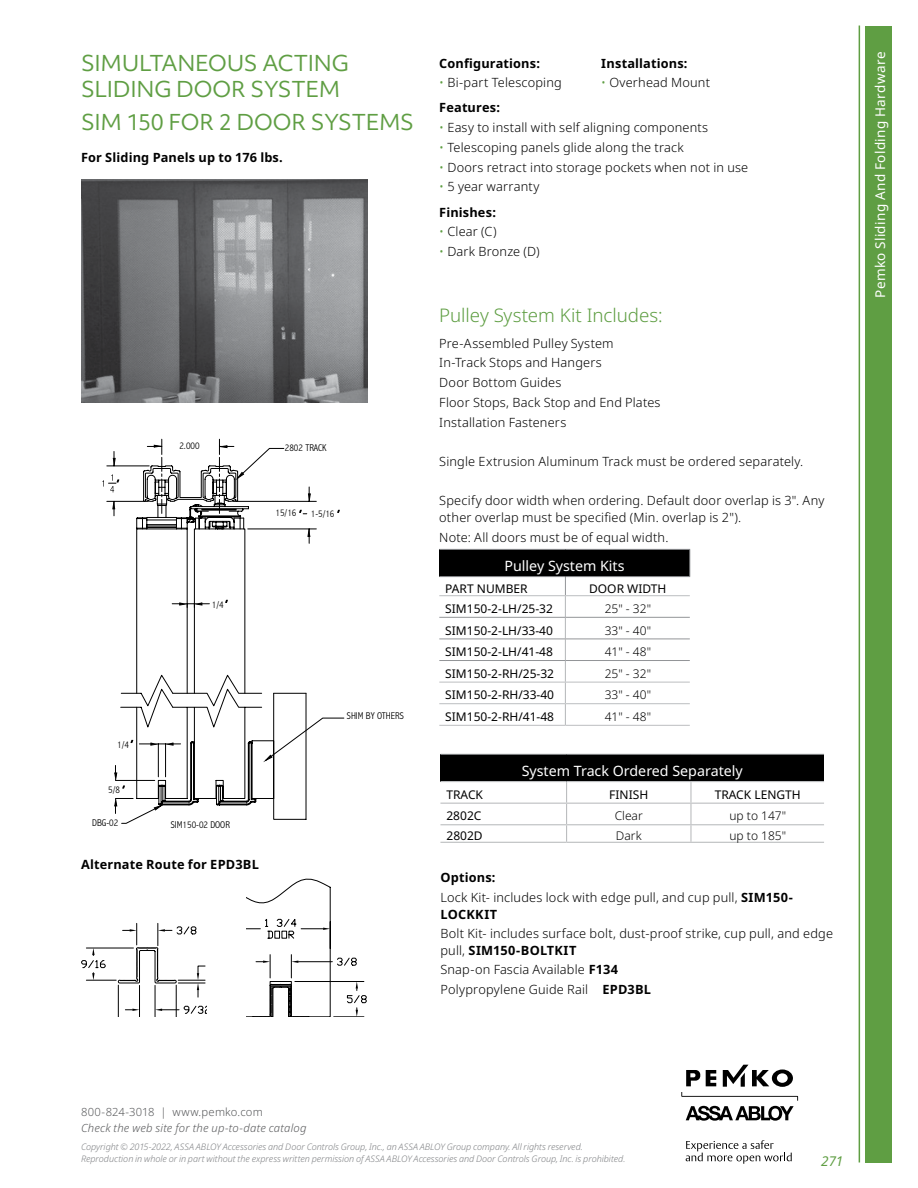
<style>
.page{position:relative;width:918px;height:1188px;background:#fff}
.page>*{position:absolute;margin:0;border:0;box-sizing:border-box;transform-origin:0 0}
.t1{font:21px/26.2px "Objektiv Mk 2";letter-spacing:-.015em;color:#5f9e43}
.t2{font:300 18.75px "Noto Sans";letter-spacing:-.005em;color:#5f9e43}
.t3{font:14.25px "Noto Sans";color:#fff}
.t4{font:13.5px "Noto Sans";letter-spacing:.025em;color:#fff}
.t5{font:italic 13.5px "Noto Sans";color:#5f9e43}
.t6{font:300 12.75px/19.8px "Noto Sans";letter-spacing:.015em;color:#000}
.t7{font:700 12.75px "Noto Sans";letter-spacing:.01em;color:#000}
.t8{font:12px "Noto Sans";color:#000}
.t9{font:300 12px "Noto Sans";color:#000}
.t10{font:italic 300 11.25px "Noto Sans";letter-spacing:.015em;color:#58595b}
.t11{font:300 11.25px "Noto Sans";letter-spacing:.02em;color:#58595b}
.t12{font:300 condensed 9.9px "Abadi";color:#000}
.t13{font:italic 300 9px/12px "Noto Sans";letter-spacing:-.005em;color:#808285}
.s1{color:#5f9e43}
.s2{font-weight:700}
</style>
<div class="page">
<hr style="left:859px;top:26px;width:1px;height:1136px;background:#5f9e43">
<div style="left:865px;top:26px;width:27px;height:1136px;background:#5f9e43"></div>
<svg style="left:686px;top:1140px;width:106px;height:24px"></svg>
<svg style="left:681px;top:1065px;width:117px;height:56px"></svg>
<div style="left:439px;top:549px;width:251px;height:28px;background:#000"></div>
<hr style="left:439px;top:549px;width:126px;height:1px;background:#939598">
<hr style="left:565px;top:549px;width:125px;height:1px;background:#939598">
<svg style="left:689px;top:550px;width:1px;height:26px"></svg>
<svg style="left:565px;top:577px;width:1px;height:148px"></svg>
<hr style="left:439px;top:576px;width:126px;height:1px;background:#939598">
<hr style="left:565px;top:576px;width:125px;height:1px;background:#939598">
<hr style="left:439px;top:617px;width:126px;height:1px;background:#939598">
<hr style="left:565px;top:617px;width:125px;height:1px;background:#939598">
<hr style="left:439px;top:639px;width:126px;height:1px;background:#939598">
<hr style="left:565px;top:639px;width:125px;height:1px;background:#939598">
<hr style="left:439px;top:660px;width:126px;height:1px;background:#939598">
<hr style="left:565px;top:660px;width:125px;height:1px;background:#939598">
<hr style="left:439px;top:595px;width:126px;height:1px;background:#bcbec0">
<hr style="left:565px;top:595px;width:125px;height:1px;background:#bcbec0">
<hr style="left:439px;top:682px;width:126px;height:1px;background:#bcbec0">
<hr style="left:565px;top:682px;width:125px;height:1px;background:#bcbec0">
<hr style="left:439px;top:703px;width:126px;height:1px;background:#bcbec0">
<hr style="left:565px;top:703px;width:125px;height:1px;background:#bcbec0">
<hr style="left:439px;top:725px;width:126px;height:1px;background:#bcbec0">
<hr style="left:565px;top:725px;width:125px;height:1px;background:#bcbec0">
<hr style="left:107px;top:466px;width:42px;height:1px;background:#000">
<hr style="left:107px;top:501px;width:41px;height:1px;background:#000">
<svg style="left:136px;top:789px;width:171px;height:31px"></svg>
<svg style="left:114px;top:798px;width:51px;height:26px"></svg>
<svg style="left:108px;top:482px;width:199px;height:307px"></svg>
<svg style="left:110px;top:439px;width:235px;height:342px"></svg>
<div style="left:440px;top:754px;width:384px;height:28px;background:#000"></div>
<hr style="left:440px;top:754px;width:127px;height:1px;background:#939598">
<hr style="left:567px;top:754px;width:124px;height:1px;background:#939598">
<hr style="left:691px;top:754px;width:133px;height:1px;background:#939598">
<hr style="left:690px;top:782px;width:2px;height:21px;background:#bcbec0">
<hr style="left:440px;top:803px;width:127px;height:1px;background:#bcbec0">
<hr style="left:567px;top:803px;width:124px;height:1px;background:#bcbec0">
<hr style="left:691px;top:803px;width:133px;height:1px;background:#bcbec0">
<hr style="left:690px;top:804px;width:2px;height:20px;background:#bcbec0">
<hr style="left:440px;top:824px;width:127px;height:1px;background:#bcbec0">
<hr style="left:567px;top:824px;width:124px;height:1px;background:#bcbec0">
<svg style="left:566px;top:782px;width:1px;height:60px"></svg>
<hr style="left:691px;top:824px;width:133px;height:1px;background:#bcbec0">
<svg style="left:690px;top:825px;width:2px;height:17px"></svg>
<hr style="left:440px;top:842px;width:127px;height:1px;background:#bcbec0">
<hr style="left:567px;top:842px;width:124px;height:1px;background:#bcbec0">
<hr style="left:691px;top:842px;width:133px;height:1px;background:#bcbec0">
<hr style="left:440px;top:781px;width:127px;height:1px;background:#bcbec0">
<hr style="left:567px;top:781px;width:124px;height:1px;background:#bcbec0">
<hr style="left:691px;top:781px;width:133px;height:1px;background:#bcbec0">
<svg style="left:81px;top:923px;width:125px;height:94px"></svg>
<svg style="left:246px;top:879px;width:121px;height:138px"></svg>
<img style="left:81px;top:180px;width:286px;height:223px">
<h1 class="t1" style="left:81px;top:50px;width:269px">SIMULTANEOUS ACTING<br>SLIDING DOOR SYSTEM</h1>
<h1 class="t1" style="left:81px;top:109px;width:334px">SIM 150 FOR 2 DOOR SYSTEMS</h1>
<p class="t7" style="left:81px;top:148px;width:203px">For Sliding Panels up to 176 lbs.</p>
<p class="t12" style="left:179px;top:440px;width:22px">2.000</p>
<p class="t12" style="left:285px;top:442px;width:43px">2802 TRACK</p>
<p class="t12" style="left:212px;top:598px;width:13px">1/4</p>
<p class="t12" style="left:275px;top:507px;width:22px">15/16</p>
<p class="t12" style="left:311px;top:507px;width:25px">1-5/16</p>
<p class="t12" style="left:117px;top:739px;width:13px">1/4</p>
<p class="t12" style="left:108px;top:784px;width:13px">5/8</p>
<p class="t12" style="left:92px;top:817px;width:28px">DBG-02</p>
<p class="t12" style="left:171px;top:819px;width:61px">SIM150-02 DOOR</p>
<p class="t7" style="left:81px;top:855px;width:180px">Alternate Route for EPD3BL</p>
<p class="t12" style="left:347px;top:710px;width:59px">SHIM BY OTHERS</p>
<p class="t7" style="left:439px;top:54px;width:102px">Configurations:</p>
<p class="t7" style="left:601px;top:54px;width:88px">Installations:</p>
<p class="t6" style="left:439px;top:73px;width:124px"><span class="s1">•</span> Bi-part Telescoping</p>
<p class="t6" style="left:601px;top:73px;width:110px"><span class="s1">•</span> Overhead Mount</p>
<p class="t7" style="left:439px;top:99px;width:62px">Features:</p>
<p class="t6" style="left:439px;top:118px;width:270px"><span class="s1">•</span> Easy to install with self aligning components</p>
<p class="t6" style="left:439px;top:138px;width:246px"><span class="s1">•</span> Telescoping panels glide along the track</p>
<p class="t6" style="left:439px;top:157px;width:310px"><span class="s1">•</span> Doors retract into storage pockets when not in use</p>
<p class="t6" style="left:439px;top:174px;width:102px;line-height:25.2px"><span class="s1">•</span> 5 year warranty<br><span class="s2">Finishes:</span></p>
<p class="t6" style="left:439px;top:222px;width:59px"><span class="s1">•</span> Clear (C)</p>
<p class="t6" style="left:439px;top:242px;width:102px"><span class="s1">•</span> Dark Bronze (D)</p>
<h2 class="t2" style="left:439px;top:302px;width:225px">Pulley System Kit Includes:</h2>
<p class="t6" style="left:439px;top:333px;width:223px">Pre-Assembled Pulley System<br>In-Track Stops and Hangers<br>Door Bottom Guides<br>Floor Stops, Back Stop and End Plates<br>Installation Fasteners</p>
<p class="t6" style="left:439px;top:452px;width:366px">Single Extrusion Aluminum Track must be ordered separately.</p>
<p class="t6" style="left:439px;top:493px;width:387px;line-height:16.5px">Specify door width when ordering. Default door overlap is 3". Any other overlap must be specified (Min. overlap is 2").</p>
<p class="t6" style="left:439px;top:528px;width:231px">Note: All doors must be of equal width.</p>
<p class="t3" style="left:505px;top:555px;width:122px">Pulley System Kits</p>
<p class="t8" style="left:445px;top:580px;width:84px">PART NUMBER</p>
<p class="t8" style="left:589px;top:580px;width:79px">DOOR WIDTH</p>
<p class="t8" style="left:445px;top:600px;width:109px">SIM150-2-LH/25-32</p>
<p class="t9" style="left:605px;top:600px;width:48px">25" - 32"</p>
<p class="t8" style="left:445px;top:622px;width:109px">SIM150-2-LH/33-40</p>
<p class="t9" style="left:605px;top:622px;width:48px">33" - 40"</p>
<p class="t8" style="left:445px;top:643px;width:109px">SIM150-2-LH/41-48</p>
<p class="t9" style="left:605px;top:643px;width:48px">41" - 48"</p>
<p class="t8" style="left:445px;top:665px;width:110px">SIM150-2-RH/25-32</p>
<p class="t9" style="left:605px;top:665px;width:48px">25" - 32"</p>
<p class="t8" style="left:445px;top:687px;width:110px">SIM150-2-RH/33-40</p>
<p class="t9" style="left:605px;top:687px;width:48px">33" - 40"</p>
<p class="t8" style="left:445px;top:708px;width:110px">SIM150-2-RH/41-48</p>
<p class="t9" style="left:605px;top:708px;width:48px">41" - 48"</p>
<p class="t3" style="left:522px;top:760px;width:223px">System Track Ordered Separately</p>
<p class="t8" style="left:446px;top:786px;width:38px">TRACK</p>
<p class="t8" style="left:609px;top:786px;width:40px">FINISH</p>
<p class="t8" style="left:715px;top:786px;width:88px">TRACK LENGTH</p>
<p class="t8" style="left:446px;top:808px;width:37px">2802C</p>
<p class="t9" style="left:615px;top:808px;width:30px">Clear</p>
<p class="t9" style="left:729px;top:808px;width:58px">up to 147"</p>
<p class="t8" style="left:446px;top:827px;width:38px">2802D</p>
<p class="t9" style="left:616px;top:827px;width:27px">Dark</p>
<p class="t9" style="left:729px;top:827px;width:58px">up to 185"</p>
<p class="t6" style="left:440px;top:868px;width:354px"><span class="s2">Options:<br></span>Lock Kit- includes lock with edge pull, and cup pull, <span class="s2">SIM150-</span></p>
<p class="t7" style="left:440px;top:905px;width:58px">LOCKKIT</p>
<p class="t6" style="left:440px;top:926px;width:394px;line-height:16.5px">Bolt Kit- includes surface bolt, dust-proof strike, cup pull, and edge pull, <span class="s2">SIM150-BOLTKIT</span></p>
<p class="t6" style="left:440px;top:960px;width:212px">Snap-on Fascia Available <span class="s2">F134<br></span>Polypropylene Guide Rail <span class="s2">EPD3BL</span></p>
<p class="t4" style="left:871px;top:298px;width:247px;rotate:-90deg">Pemko Sliding And Folding Hardware</p>
<p class="t11" style="left:81px;top:1104px;width:183px">800-824-3018 | www.pemko.com</p>
<p class="t10" style="left:81px;top:1120px;width:227px">Check the web site for the up-to-date catalog</p>
<p class="t13" style="left:81px;top:1141px;width:546px">Copyright © 2015-2022, ASSA ABLOY Accessories and Door Controls Group, Inc., an ASSA ABLOY Group company. All rights reserved.<br>Reproduction in whole or in part without the express written permission of ASSA ABLOY Accessories and Door Controls Group, Inc. is prohibited.</p>
<p class="t5" style="left:821px;top:1152px;width:23px">271</p>
</div>
